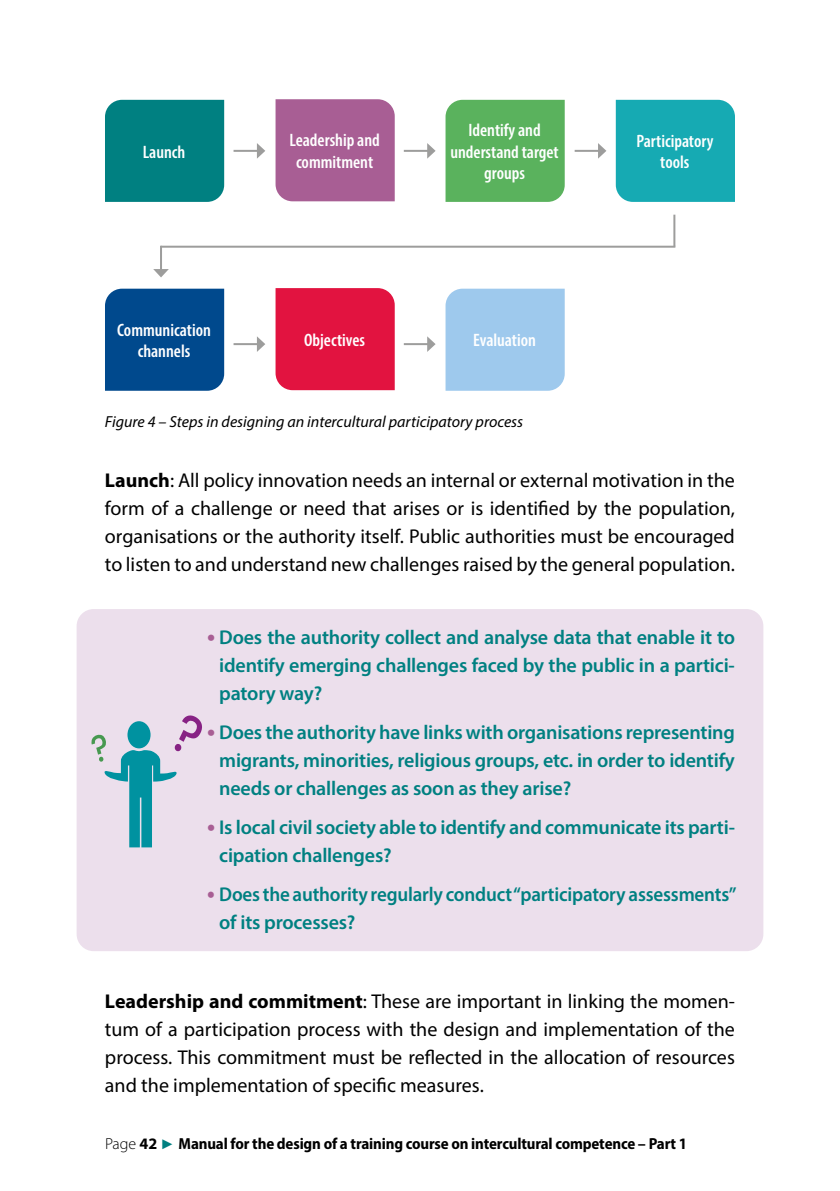
<style>
.page{position:relative;width:840px;height:1191px;background:#fff}
.page>*{position:absolute;margin:0;border:0;box-sizing:border-box;transform-origin:0 0}
.t1{font:20px/27.8px "Myriad Pro";color:#000;text-align:justify}
.t2{font:600 20px/27.8px "Myriad Pro";letter-spacing:-.01em;color:#008081;text-align:justify}
.t3{font:600 20px/27.8px "Myriad Pro";letter-spacing:-.01em;color:#008081;scale:.95 1}
.t4{font:600 condensed 18px/21.6px "Myriad Pro";color:#fff;text-align:center}
.t5{font:700 semi-condensed 16px "Myriad Pro";letter-spacing:-.01em;color:#000}
.t6{font:italic 16px "Myriad Pro";color:#000}
.s1{font-weight:700}
.s2{font-weight:700;font-size:24px;color:#a85e94}
.s3{font-weight:300;font-stretch:normal}
.s4{font-stretch:normal}
.s5{font-family:"Arial";font-weight:400;font-stretch:normal;font-size:14px;color:#008081}
</style>
<div class="page">
<div style="left:77px;top:609px;width:686px;height:342px;background:#ecdfec;border-radius:17px"></div>
<svg style="left:91px;top:715px;width:111px;height:132px"></svg>
<div style="left:105px;top:100px;width:119px;height:102px;background:#008081"></div>
<div style="left:105px;top:289px;width:119px;height:102px;background:#00498d"></div>
<div style="left:275px;top:99px;width:119px;height:102px;background:#a85e94"></div>
<div style="left:275px;top:288px;width:119px;height:102px;background:#e21340"></div>
<div style="left:445px;top:100px;width:119px;height:102px;background:#5ab25d"></div>
<div style="left:445px;top:289px;width:119px;height:102px;background:#9ec9ed"></div>
<div style="left:615px;top:100px;width:119px;height:102px;background:#16aab3"></div>
<hr style="left:233px;top:150px;width:25px;height:2px;background:#9d9d9c">
<svg style="left:257px;top:143px;width:8px;height:16px"></svg>
<hr style="left:161px;top:246px;width:514px;height:2px;background:#9d9d9c">
<hr style="left:673px;top:215px;width:2px;height:31px;background:#9d9d9c">
<hr style="left:233px;top:343px;width:25px;height:2px;background:#9d9d9c">
<svg style="left:257px;top:336px;width:8px;height:16px"></svg>
<hr style="left:403px;top:343px;width:25px;height:2px;background:#9d9d9c">
<svg style="left:427px;top:336px;width:8px;height:16px"></svg>
<hr style="left:160px;top:246px;width:2px;height:24px;background:#9d9d9c">
<svg style="left:153px;top:269px;width:16px;height:8px"></svg>
<hr style="left:403px;top:150px;width:25px;height:2px;background:#9d9d9c">
<svg style="left:427px;top:143px;width:8px;height:16px"></svg>
<hr style="left:574px;top:150px;width:24px;height:2px;background:#9d9d9c">
<svg style="left:597px;top:143px;width:9px;height:16px"></svg>
<p class="t4" style="left:143px;top:140px;width:44px">Launch</p>
<p class="t4" style="left:117px;top:318px;width:95px">Communication channels</p>
<p class="t4" style="left:289px;top:129px;width:92px">Leadership and commitment</p>
<p class="t4" style="left:304px;top:329px;width:62px">Objectives</p>
<p class="t4" style="left:450px;top:119px;width:110px">Identify and understand target groups</p>
<p class="t4" style="left:473px;top:329px;width:64px">Evaluation</p>
<p class="t6" style="left:105px;top:412px;width:419px">Figure 4 – Steps in designing an intercultural participatory process</p>
<p class="t4" style="left:636px;top:130px;width:78px">Participatory tools</p>
<p class="t1" style="left:105px;top:466px;width:631px"><span class="s1">Launch</span>: All policy innovation needs an internal or external motivation in the form of a challenge or need that arises or is identified by the population, organisations or the authority itself. Public authorities must be encouraged to listen to and understand new challenges raised by the general population.</p>
<p class="t2" style="left:219px;top:623px;width:517px;text-indent:-12px"><span class="s2">•</span> Does the authority collect and analyse data that enable it to identify emerging challenges faced by the public in a partici&shy;patory way?</p>
<p class="t2" style="left:219px;top:718px;width:517px;text-indent:-12px"><span class="s2">•</span> Does the authority have links with organisations representing migrants, minorities, religious groups, etc. in order to identify needs or challenges as soon as they arise?</p>
<p class="t2" style="left:219px;top:813px;width:517px;text-indent:-12px"><span class="s2">•</span> Is local civil society able to identify and communicate its parti&shy;cipation challenges?</p>
<p class="t3" style="left:219px;top:880px;width:546px;text-indent:-12px"><span class="s2">•</span> Does the authority regularly conduct “participatory assessments” of its processes?</p>
<p class="t1" style="left:105px;top:987px;width:631px"><span class="s1">Leadership and commitment</span>: These are important in linking the momen&shy;tum of a participation process with the design and implementation of the process. This commitment must be reflected in the allocation of resources and the implementation of specific measures.</p>
<p class="t5" style="left:105px;top:1133px;width:583px"><span class="s3">Page</span> <span class="s4">42</span> <span class="s5">►</span> Manual for the design of a training course on intercultural competence – Part 1</p>
</div>
